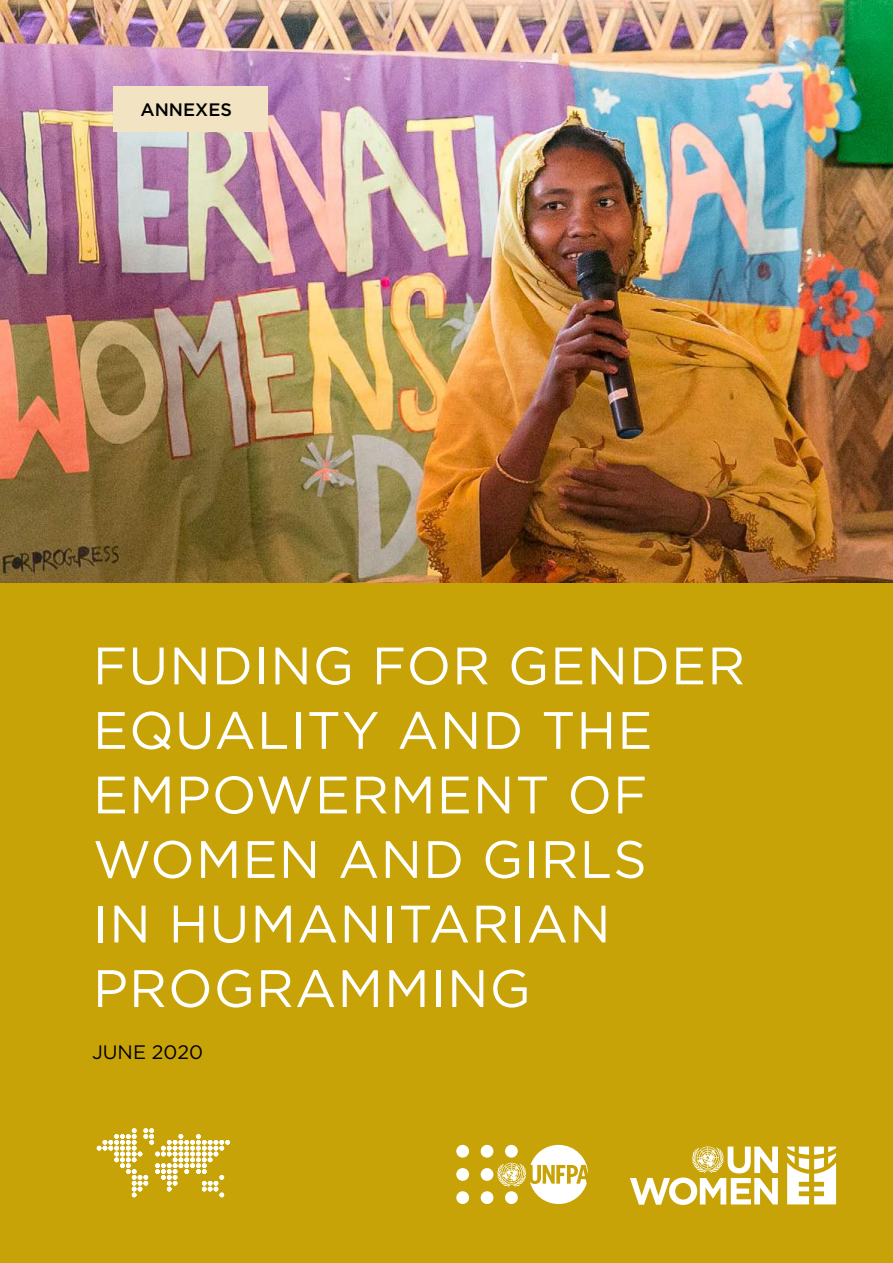
<style>
.page{position:relative;width:893px;height:1263px;background:#fff}
.page>*{position:absolute;margin:0;border:0;box-sizing:border-box;transform-origin:0 0}
.t1{font:52.5px/64.5px "Gotham";letter-spacing:.02em;color:#fff}
.t2{font:19.5px "Gotham";color:#000}
.t3{font:500 18px "Gotham";color:#000}
</style>
<div class="page">
<img style="left:0;top:0;width:893px;height:584px">
<div style="left:0;top:584px;width:893px;height:679px;background:#c8a307"></div>
<div style="left:114px;top:86px;width:154px;height:45px;background:#f2e4c2"></div>
<svg style="left:97px;top:1128px;width:133px;height:69px"></svg>
<svg style="left:630px;top:1146px;width:148px;height:59px"></svg>
<svg style="left:787px;top:1146px;width:49px;height:58px"></svg>
<div style="left:481px;top:1168px;width:12px;height:13px;background:#fff;border-radius:50%"></div>
<div style="left:481px;top:1191px;width:12px;height:13px;background:#fff;border-radius:50%"></div>
<div style="left:481px;top:1145px;width:12px;height:12px;background:#fff;border-radius:50%"></div>
<div style="left:456px;top:1168px;width:13px;height:13px;background:#fff;border-radius:50%"></div>
<div style="left:456px;top:1191px;width:13px;height:13px;background:#fff;border-radius:50%"></div>
<div style="left:456px;top:1145px;width:13px;height:12px;background:#fff;border-radius:50%"></div>
<svg style="left:497px;top:1145px;width:91px;height:59px"></svg>
<p class="t3" style="left:141px;top:98px;width:93px">ANNEXES</p>
<p class="t1" style="left:93px;top:632px;width:654px">FUNDING FOR GENDER<br>EQUALITY AND THE<br>EMPOWERMENT OF<br>WOMEN AND GIRLS<br>IN HUMANITARIAN<br>PROGRAMMING</p>
<p class="t2" style="left:92px;top:1042px;width:112px">JUNE 2020</p>
</div>
